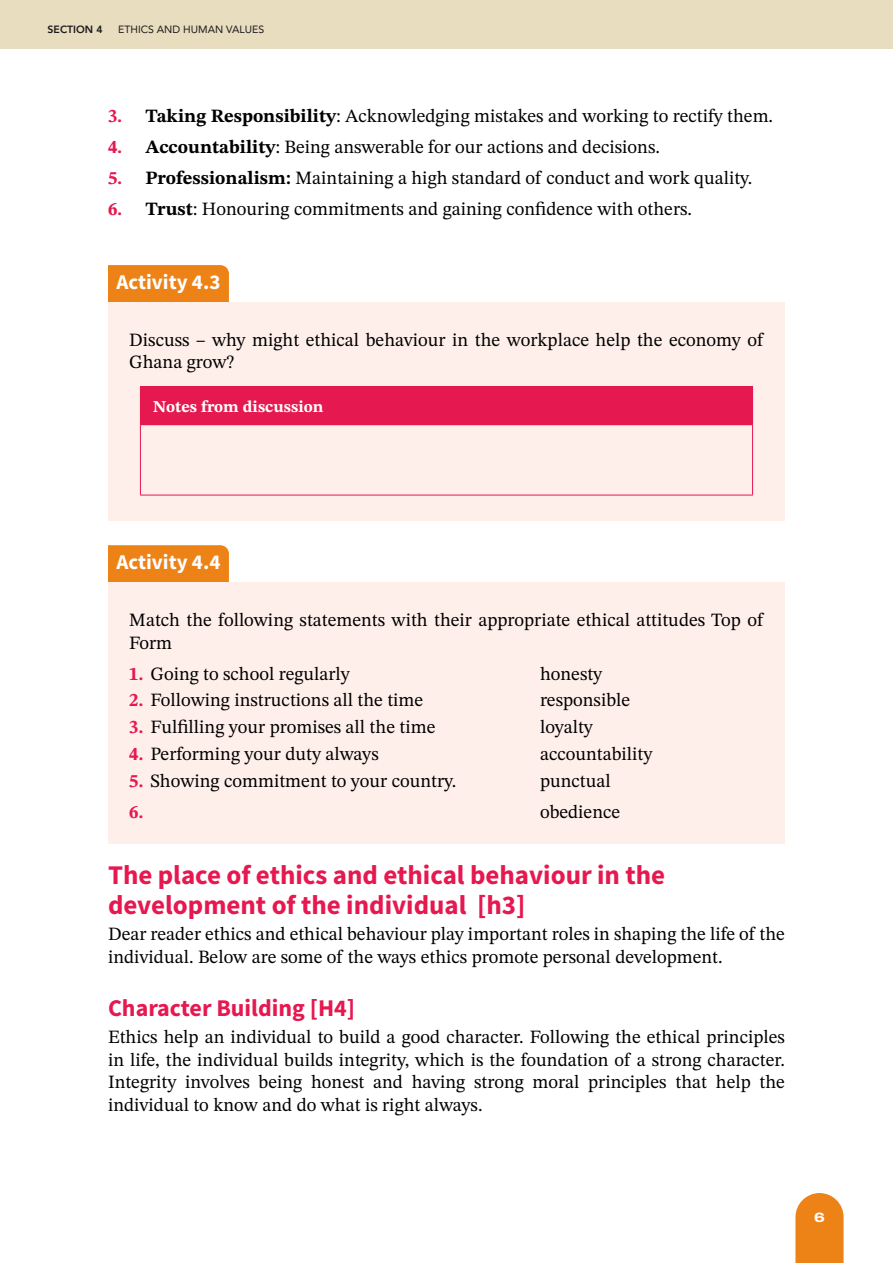
<style>
.page{position:relative;width:893px;height:1263px;background:#fff}
.page>*{position:absolute;margin:0;border:0;box-sizing:border-box;transform-origin:0 0}
.t1{font:700 27px/30px "Source Sans Pro";color:#e61850}
.t2{font:700 24px "Source Sans Pro";color:#e61850}
.t3{font:700 21px "Source Sans Pro";color:#fff}
.t4{font:18.75px/22.5px "STIX Two Text";color:#000}
.t5{font:700 18.75px "STIX Two Text";color:#e61850}
.t6{font:700 16.5px "STIX Two Text";color:#fff}
.t7{font:800 13.5px "Archivo Expanded";color:#fff}
.t8{font:10.5px "Avenir";color:#1a1a1a}
.t9{font:800 10.5px "Avenir";color:#1a1a1a}
.s1{font-weight:700;color:#e61850}
.s2{font-weight:700}
</style>
<div class="page">
<div style="left:0;top:0;width:893px;height:49px;background:#e8ddbf"></div>
<svg style="left:795px;top:1193px;width:49px;height:70px;background:#ee8d2c"></svg>
<div style="left:108px;top:265px;width:121px;height:37px;background:#ed8217"></div>
<div style="left:108px;top:302px;width:677px;height:92px;background:#feefea"></div>
<div style="left:108px;top:356px;width:677px;height:165px;background:#feefea"></div>
<div style="left:108px;top:545px;width:121px;height:37px;background:#ed8217"></div>
<div style="left:108px;top:582px;width:677px;height:92px;background:#feefea"></div>
<div style="left:108px;top:662px;width:677px;height:70px;background:#feefea"></div>
<div style="left:108px;top:716px;width:677px;height:69px;background:#feefea"></div>
<div style="left:108px;top:774px;width:677px;height:69px;background:#feefea"></div>
<div style="left:140px;top:387px;width:612px;height:38px;background:#e61850"></div>
<hr style="left:140px;top:386px;width:613px;height:1px;background:#e61850">
<hr style="left:752px;top:387px;width:1px;height:37px;background:#e61850">
<hr style="left:140px;top:424px;width:613px;height:1px;background:#e61850">
<hr style="left:140px;top:425px;width:1px;height:70px;background:#e61850">
<hr style="left:752px;top:425px;width:1px;height:70px;background:#e61850">
<hr style="left:140px;top:495px;width:613px;height:1px;background:#e61850">
<p class="t9" style="left:48px;top:21px;width:57px">SECTION 4</p>
<p class="t8" style="left:118px;top:21px;width:147px">ETHICS AND HUMAN VALUES</p>
<p class="t4" style="left:108px;top:105px;width:667px"><span class="s1">3.</span> <span class="s2">Taking Responsibility</span>: Acknowledging mistakes and working to rectify them.</p>
<p class="t4" style="left:108px;top:136px;width:553px"><span class="s1">4.</span> <span class="s2">Accountability</span>: Being answerable for our actions and decisions.</p>
<p class="t4" style="left:108px;top:167px;width:646px"><span class="s1">5.</span> <span class="s2">Professionalism:</span> Maintaining a high standard of conduct and work quality.</p>
<p class="t4" style="left:108px;top:198px;width:586px"><span class="s1">6.</span> <span class="s2">Trust</span>: Honouring commitments and gaining confidence with others.</p>
<p class="t3" style="left:117px;top:268px;width:105px">Activity 4.3</p>
<p class="t4" style="left:129px;top:328px;width:635px">Discuss – why might ethical behaviour in the workplace help the economy of<br>Ghana grow?</p>
<p class="t6" style="left:153px;top:395px;width:172px">Notes from discussion</p>
<p class="t3" style="left:117px;top:548px;width:105px">Activity 4.4</p>
<p class="t4" style="left:129px;top:608px;width:635px">Match the following statements with their appropriate ethical attitudes Top of<br>Form</p>
<p class="t4" style="left:129px;top:662px;width:222px"><span class="s1">1.</span> Going to school regularly</p>
<p class="t4" style="left:540px;top:662px;width:64px">honesty</p>
<p class="t4" style="left:129px;top:689px;width:295px"><span class="s1">2.</span> Following instructions all the time</p>
<p class="t4" style="left:540px;top:689px;width:92px">responsible</p>
<p class="t4" style="left:129px;top:715px;width:308px"><span class="s1">3.</span> Fulfilling your promises all the time</p>
<p class="t4" style="left:540px;top:715px;width:54px">loyalty</p>
<p class="t4" style="left:129px;top:742px;width:251px"><span class="s1">4.</span> Performing your duty always</p>
<p class="t4" style="left:540px;top:742px;width:114px">accountability</p>
<p class="t4" style="left:129px;top:769px;width:329px"><span class="s1">5.</span> Showing commitment to your country.</p>
<p class="t4" style="left:540px;top:769px;width:72px">punctual</p>
<p class="t5" style="left:129px;top:798px;width:16px">6.</p>
<p class="t4" style="left:540px;top:800px;width:82px">obedience</p>
<h1 class="t1" style="left:108px;top:859px;width:559px">The place of ethics and ethical behaviour in the development of the individual [h3]</h1>
<p class="t4" style="left:108px;top:923px;width:678px">Dear reader ethics and ethical behaviour play important roles in shaping the life of the individual. Below are some of the ways ethics promote personal development.</p>
<p class="t2" style="left:108px;top:992px;width:249px">Character Building [H4]</p>
<p class="t4" style="left:108px;top:1025px;width:678px;text-align:justify">Ethics help an individual to build a good character. Following the ethical principles in life, the individual builds integrity, which is the foundation of a strong character.<br>Integrity involves being honest and having strong moral principles that help the individual to know and do what is right always.</p>
<p class="t7" style="left:814px;top:1207px;width:12px">6</p>
</div>
